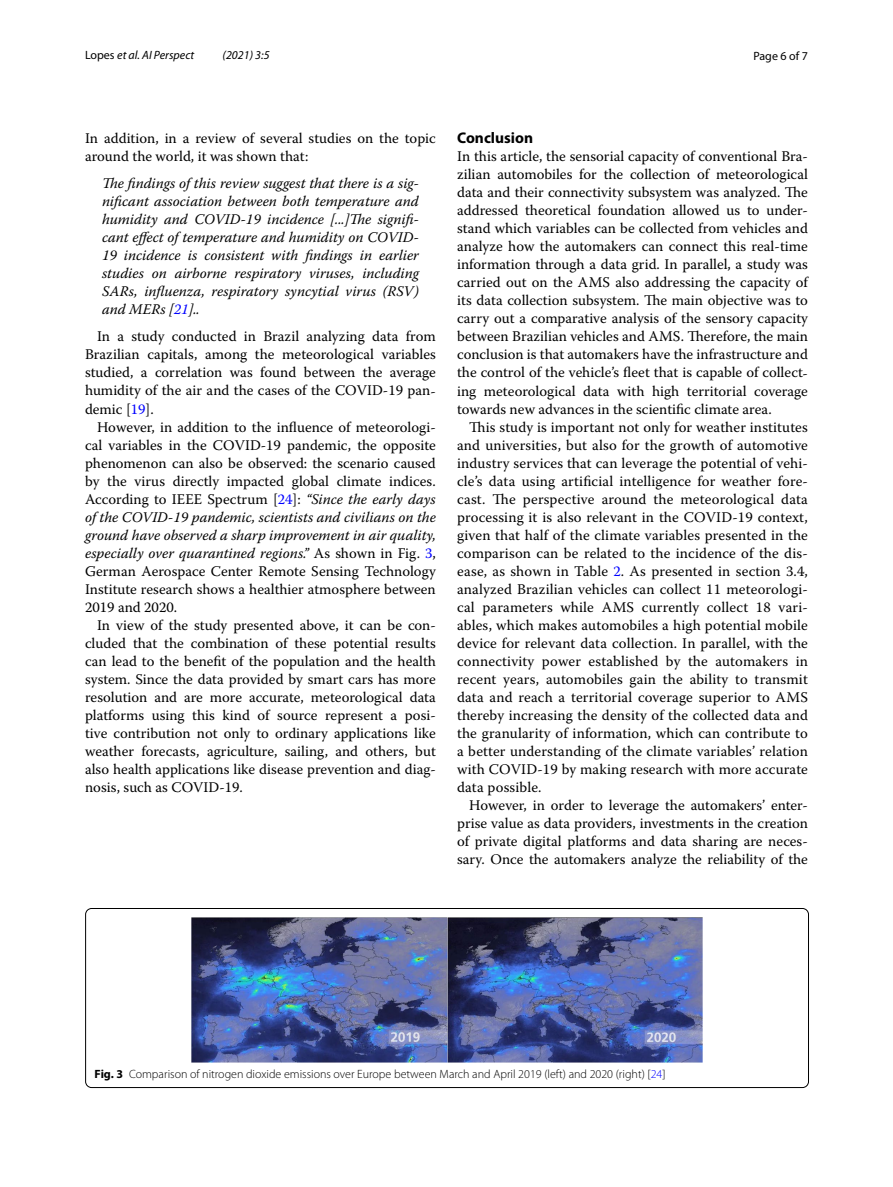
<style>
.page{position:relative;width:893px;height:1187px;background:#fff}
.page>*{position:absolute;margin:0;border:0;box-sizing:border-box;transform-origin:0 0}
.t1{font:700 15.45px "Myriad Pro";color:#000}
.t2{font:14.7px/18px "Warnock Pro";color:#000;text-align:justify}
.t3{font:italic 14.7px/18px "Warnock Pro";color:#000;text-align:justify}
.t4{font:300 12px "Myriad Pro";color:#000}
.t5{font:italic 12px "Myriad Pro";color:#000}
.t6{font:12px "Myriad Pro";color:#000}
.s1{font-style:normal}
.s2{color:#00f}
.s3{font-style:italic}
.s4{font-weight:700}
</style>
<div class="page">
<img style="left:192px;top:917px;width:510px;height:145px">
<div style="left:85px;top:908px;width:724px;height:179px;border:1px solid #000;border-radius:6px"></div>
<p class="t5" style="left:85px;top:48px;width:111px"><span class="s1">Lopes</span> et al. AI Perspect</p>
<p class="t5" style="left:223px;top:48px;width:48px">(2021) 3:5</p>
<p class="t6" style="left:753px;top:48px;width:56px">Page 6 of 7</p>
<p class="t2" style="left:85px;top:128px;width:352px">In addition, in a review of several studies on the topic around the world, it was shown that:</p>
<p class="t3" style="left:102px;top:174px;width:318px">The findings of this review suggest that there is a sig&shy;nificant association between both temperature and humidity and COVID-19 incidence [...]The signifi&shy;cant effect of temperature and humidity on COVID-19 incidence is consistent with findings in earlier studies on airborne respiratory viruses, including SARs, influenza, respiratory syncytial virus (RSV) and MERs [<span class="s2">21</span>]..</p>
<p class="t2" style="left:85px;top:327px;width:352px;text-indent:12px">In a study conducted in Brazil analyzing data from Brazilian capitals, among the meteorological variables studied, a correlation was found between the average humidity of the air and the cases of the COVID-19 pan&shy;demic [<span class="s2">19</span>].</p>
<p class="t2" style="left:85px;top:417px;width:352px;text-indent:12px">However, in addition to the influence of meteorologi&shy;cal variables in the COVID-19 pandemic, the opposite phenomenon can also be observed: the scenario caused by the virus directly impacted global climate indices.<br>According to IEEE Spectrum [<span class="s2">24</span>]: <span class="s3">“Since the early days of the COVID-19 pandemic, scientists and civilians on the ground have observed a sharp improvement in air quality, especially over quarantined regions.”</span> As shown in Fig. <span class="s2">3</span>, German Aerospace Center Remote Sensing Technology Institute research shows a healthier atmosphere between 2019 and 2020.</p>
<p class="t2" style="left:85px;top:615px;width:352px;text-indent:12px">In view of the study presented above, it can be con&shy;cluded that the combination of these potential results can lead to the benefit of the population and the health system. Since the data provided by smart cars has more resolution and are more accurate, meteorological data platforms using this kind of source represent a posi&shy;tive contribution not only to ordinary applications like weather forecasts, agriculture, sailing, and others, but also health applications like disease prevention and diag&shy;nosis, such as COVID-19.</p>
<p class="t1" style="left:457px;top:128px;width:77px">Conclusion</p>
<p class="t2" style="left:457px;top:147px;width:352px">In this article, the sensorial capacity of conventional Bra&shy;zilian automobiles for the collection of meteorological data and their connectivity subsystem was analyzed. The addressed theoretical foundation allowed us to under&shy;stand which variables can be collected from vehicles and analyze how the automakers can connect this real-time information through a data grid. In parallel, a study was carried out on the AMS also addressing the capacity of its data collection subsystem. The main objective was to carry out a comparative analysis of the sensory capacity between Brazilian vehicles and AMS. Therefore, the main conclusion is that automakers have the infrastructure and the control of the vehicle’s fleet that is capable of collect&shy;ing meteorological data with high territorial coverage towards new advances in the scientific climate area.</p>
<p class="t2" style="left:457px;top:417px;width:352px;text-indent:12px">This study is important not only for weather institutes and universities, but also for the growth of automotive industry services that can leverage the potential of vehi&shy;cle’s data using artificial intelligence for weather fore&shy;cast. The perspective around the meteorological data processing it is also relevant in the COVID-19 context, given that half of the climate variables presented in the comparison can be related to the incidence of the dis&shy;ease, as shown in Table <span class="s2">2</span>. As presented in section 3.4, analyzed Brazilian vehicles can collect 11 meteorologi&shy;cal parameters while AMS currently collect 18 vari&shy;ables, which makes automobiles a high potential mobile device for relevant data collection. In parallel, with the connectivity power established by the automakers in recent years, automobiles gain the ability to transmit data and reach a territorial coverage superior to AMS thereby increasing the density of the collected data and the granularity of information, which can contribute to a better understanding of the climate variables’ relation with COVID-19 by making research with more accurate data possible.</p>
<p class="t2" style="left:457px;top:795px;width:352px;text-indent:12px">However, in order to leverage the automakers’ enter&shy;prise value as data providers, investments in the creation of private digital platforms and data sharing are neces&shy;sary. Once the automakers analyze the reliability of the</p>
<p class="t4" style="left:95px;top:1066px;width:572px"><span class="s4">Fig. 3</span> Comparison of nitrogen dioxide emissions over Europe between March and April 2019 (left) and 2020 (right) [<span class="s2">24</span>]</p>
</div>
